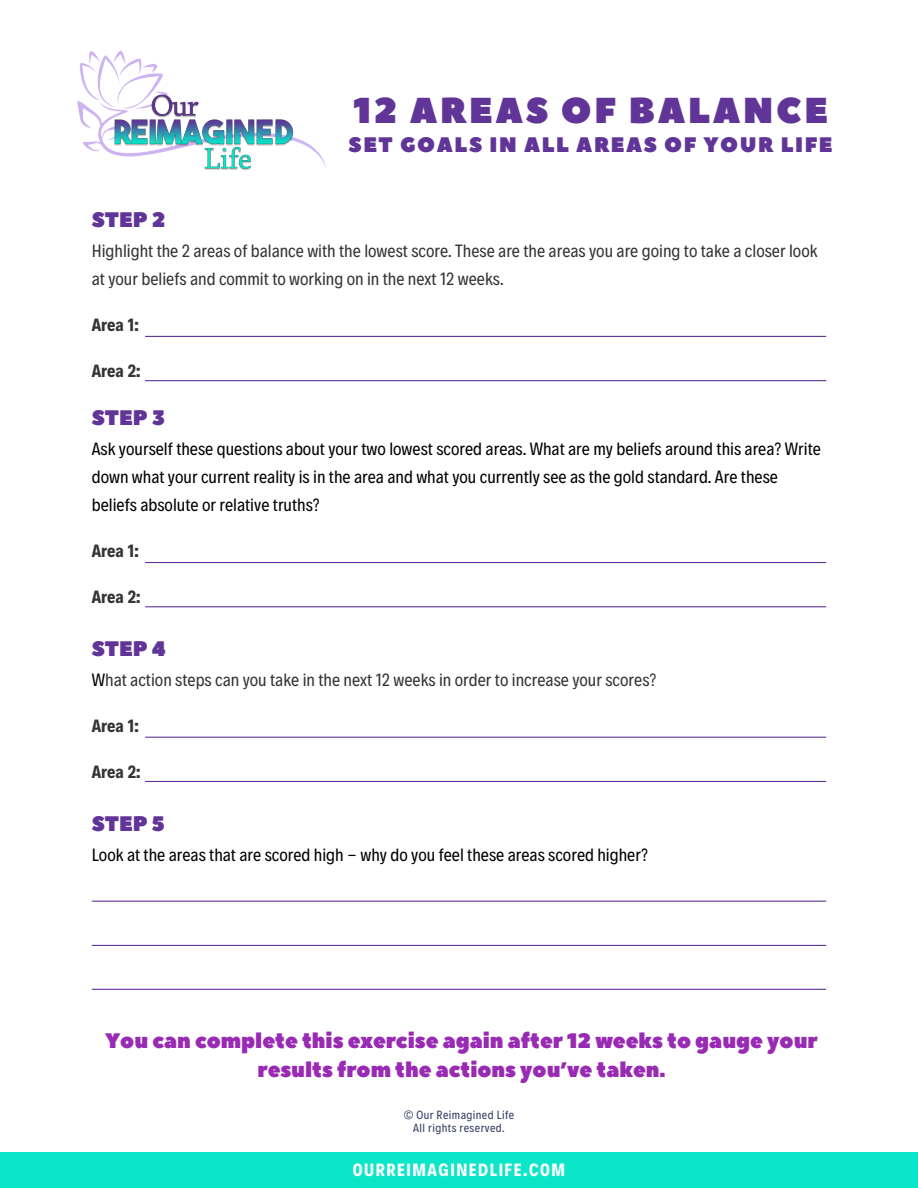
<style>
.page{position:relative;width:918px;height:1188px;background:#fff}
.page>*{position:absolute;margin:0;border:0;box-sizing:border-box;transform-origin:0 0}
.t1{font:36px "Peace Sans";letter-spacing:.075em;color:#613597}
.t2{font:21px/29.2px "Peace Sans";color:#992ab3;text-align:center}
.t3{font:21px "Peace Sans";letter-spacing:.075em;color:#613597}
.t4{font:18px/28px "Decalotype";color:#000}
.t5{font:18px/28px "Decalotype";color:#343434}
.t6{font:700 18px "Decalotype";color:#343434}
.t7{font:700 18px "Decalotype";letter-spacing:.085em;color:#fff}
.t8{font:12px "Decalotype";letter-spacing:.035em;color:#323b60}
.s1{color:#000}
</style>
<div class="page">
<div style="left:0;top:1152px;width:918px;height:36px;background:#0ce6c8"></div>
<img style="left:77px;top:50px;width:249px;height:121px">
<hr style="left:145px;top:562px;width:681px;height:1px;background:#613597">
<hr style="left:145px;top:606px;width:681px;height:1px;background:#613597">
<hr style="left:145px;top:737px;width:681px;height:1px;background:#613597">
<hr style="left:145px;top:781px;width:681px;height:1px;background:#613597">
<hr style="left:92px;top:901px;width:734px;height:1px;background:#613597">
<hr style="left:92px;top:945px;width:734px;height:1px;background:#613597">
<hr style="left:92px;top:989px;width:734px;height:1px;background:#613597">
<hr style="left:145px;top:336px;width:681px;height:1px;background:#613597">
<hr style="left:145px;top:380px;width:681px;height:1px;background:#613597">
<h5 class="t1" style="left:353px;top:87px;width:476px">12 AREAS OF BALANCE</h5>
<h5 class="t3" style="left:349px;top:130px;width:485px">SET GOALS IN ALL AREAS OF YOUR LIFE</h5>
<h6 class="t3" style="left:92px;top:206px;width:75px">STEP 2</h6>
<h6 class="t5" style="left:92px;top:236px;width:727px">Highlight the 2 areas of balance with the lowest score. These are the areas you are going to take a closer look at your beliefs and commit to working on in the next 12 weeks.</h6>
<h5 class="t6" style="left:92px;top:313px;width:49px">Area 1:</h5>
<h5 class="t6" style="left:92px;top:359px;width:50px">Area 2:</h5>
<h6 class="t3" style="left:92px;top:404px;width:75px">STEP 3</h6>
<h6 class="t4" style="left:92px;top:434px;width:731px">Ask yourself these questions about your two lowest scored areas. What are my beliefs around this area? Write down what your current reality is in the area and what you currently see as the gold standard. Are these beliefs absolute or relative truths?</h6>
<h5 class="t6" style="left:92px;top:539px;width:49px">Area 1:</h5>
<h5 class="t6" style="left:92px;top:585px;width:50px">Area 2:</h5>
<h6 class="t3" style="left:92px;top:635px;width:76px">STEP 4</h6>
<h6 class="t5" style="left:92px;top:665px;width:566px"><span class="s1">W</span>hat action steps can you take in the next 12 weeks in order to increase your scores?</h6>
<h3 class="t6" style="left:92px;top:714px;width:49px">Area 1:</h3>
<p class="t6" style="left:92px;top:760px;width:50px">Area 2:</p>
<p class="t3" style="left:92px;top:810px;width:75px">STEP 5</p>
<p class="t4" style="left:92px;top:840px;width:558px">Look at the areas that are scored high - why do you feel these areas scored higher?</p>
<h4 class="t2" style="left:106px;top:1026px;width:714px">You can complete this exercise again after 12 weeks to gauge your results from the actions you’ve taken.</h4>
<h1 class="t8" style="left:404px;top:1107px;width:112px">© Our Reimagined Life</h1>
<h2 class="t8" style="left:413px;top:1120px;width:93px">All rights reserved.</h2>
<p class="t7" style="left:353px;top:1158px;width:214px">OURREIMAGINEDLIFE.COM</p>
</div>
